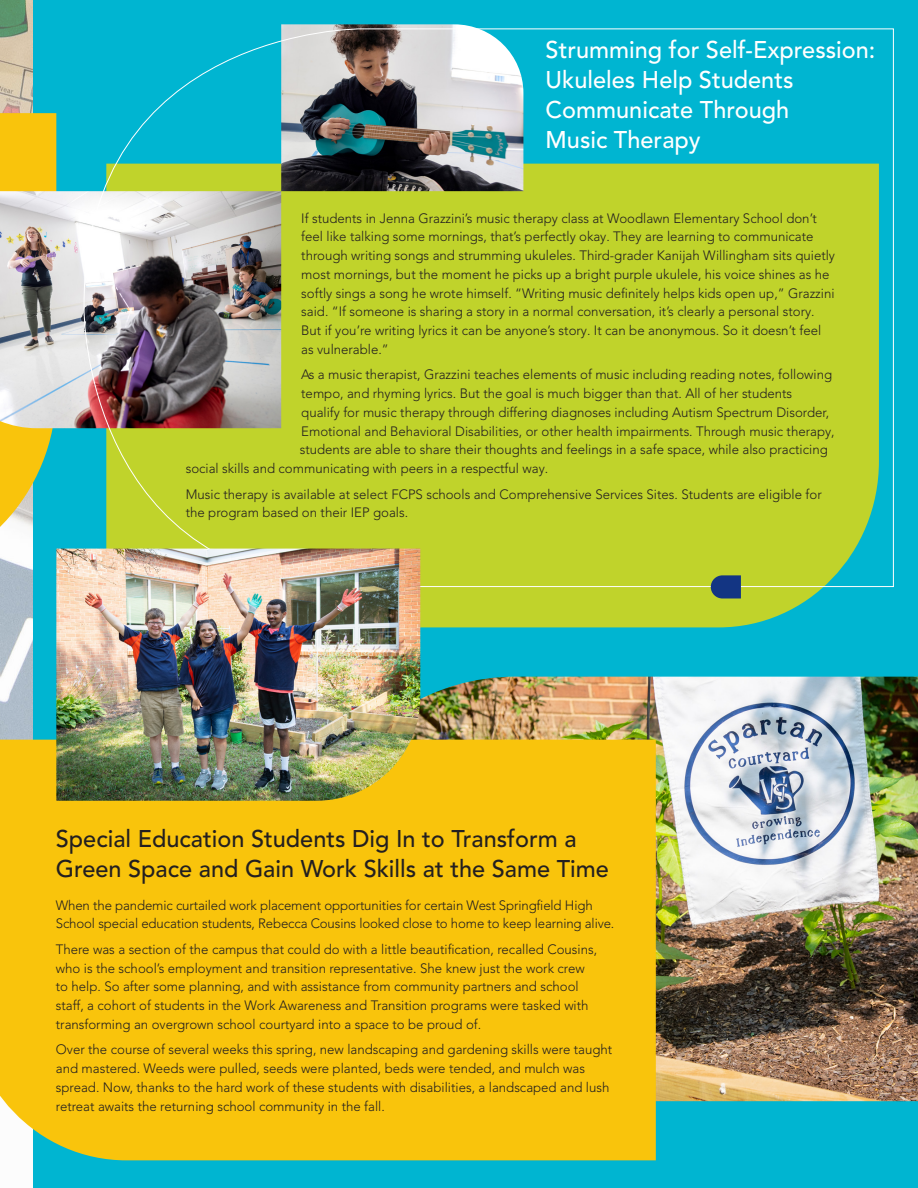
<style>
.page{position:relative;width:918px;height:1188px;background:#00b5d1}
.page>*{position:absolute;margin:0;border:0;box-sizing:border-box;transform-origin:0 0}
.t1{font:500 24px/30px "Avenir LT Pro";color:#231f20}
.t2{font:500 24px/30px "Avenir LT Pro";color:#fff}
.body{font:300 13.5px/18.8px "Avenir LT Pro";color:#231f20}
</style>
<div class="page">
<img style="left:0;top:0;width:32px;height:1188px">
<img style="left:420px;top:677px;width:498px;height:424px">
<svg style="left:420px;top:587px;width:459px;height:40px;fill:#c0d32b"></svg>
<div style="left:0;top:740px;width:656px;height:420px;background:#f9c40c"></div>
<svg style="left:0;top:113px;width:56px;height:466px"></svg>
<img style="left:0;top:191px;width:83px;height:237px">
<img style="left:281px;top:24px;width:195px;height:4px">
<svg style="left:83px;top:28px;width:811px;height:559px"></svg>
<img style="left:56px;top:549px;width:364px;height:252px">
<svg style="left:711px;top:575px;width:30px;height:23px"></svg>
<p class="t2" style="left:546px;top:35px;width:331px">Strumming for Self-Expression:<br>Ukuleles Help Students<br>Communicate Through<br>Music Therapy</p>
<p class="body" style="left:301px;top:209px;width:535px">If students in Jenna Grazzini’s music therapy class at Woodlawn Elementary School don’t feel like talking some mornings, that’s perfectly okay. They are learning to communicate through writing songs and strumming ukuleles. Third-grader Kanijah Willingham sits quietly most mornings, but the moment he picks up a bright purple ukulele, his voice shines as he softly sings a song he wrote himself. “Writing music definitely helps kids open up,” Grazzini said. “If someone is sharing a story in a normal conversation, it’s clearly a personal story.<br>But if you’re writing lyrics it can be anyone’s story. It can be anonymous. So it doesn’t feel as vulnerable.”</p>
<p class="body" style="left:301px;top:365px;width:532px">As a music therapist, Grazzini teaches elements of music including reading notes, following</p>
<p class="body" style="left:301px;top:384px;width:493px">tempo, and rhyming lyrics. But the goal is much bigger than that. All of her students</p>
<p class="body" style="left:301px;top:403px;width:529px">qualify for music therapy through differing diagnoses including Autism Spectrum Disorder,</p>
<p class="body" style="left:301px;top:422px;width:535px">Emotional and Behavioral Disabilities, or other health impairments. Through music therapy,</p>
<p class="body" style="left:300px;top:440px;width:530px">students are able to share their thoughts and feelings in a safe space, while also practicing</p>
<p class="body" style="left:186px;top:459px;width:364px">social skills and communicating with peers in a respectful way.</p>
<p class="body" style="left:186px;top:485px;width:638px">Music therapy is available at select FCPS schools and Comprehensive Services Sites. Students are eligible for the program based on their IEP goals.</p>
<p class="t1" style="left:56px;top:825px;width:554px">Special Education Students Dig In to Transform a<br>Green Space and Gain Work Skills at the Same Time</p>
<p class="body" style="left:56px;top:896px;width:560px">When the pandemic curtailed work placement opportunities for certain West Springfield High<br>School special education students, Rebecca Cousins looked close to home to keep learning alive.</p>
<p class="body" style="left:56px;top:940px;width:543px">There was a section of the campus that could do with a little beautification, recalled Cousins, who is the school’s employment and transition representative. She knew just the work crew to help. So after some planning, and with assistance from community partners and school staff, a cohort of students in the Work Awareness and Transition programs were tasked with transforming an overgrown school courtyard into a space to be proud of.</p>
<p class="body" style="left:56px;top:1040px;width:558px">Over the course of several weeks this spring, new landscaping and gardening skills were taught and mastered. Weeds were pulled, seeds were planted, beds were tended, and mulch was spread. Now, thanks to the hard work of these students with disabilities, a landscaped and lush retreat awaits the returning school community in the fall.</p>
</div>
